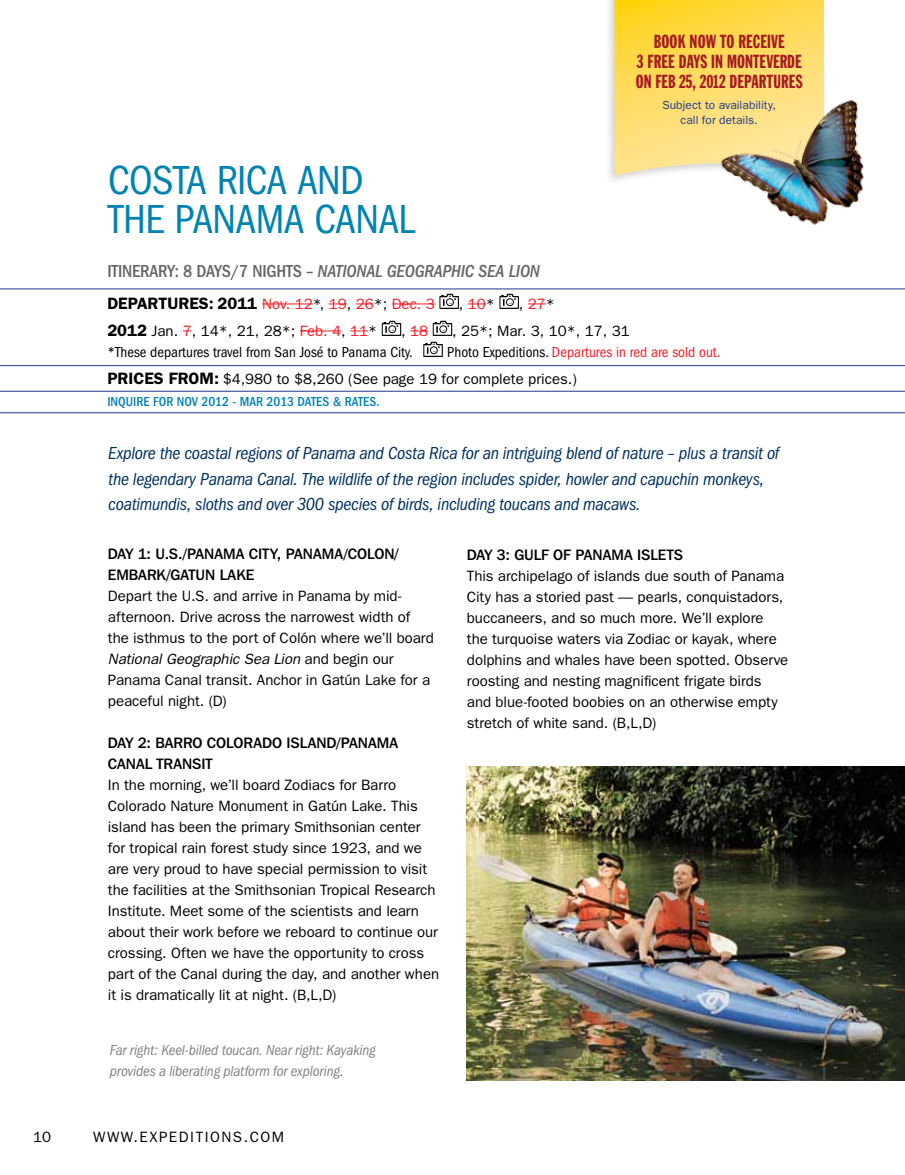
<style>
.page{position:relative;width:905px;height:1175px;background:#fff}
.page>*{position:absolute;margin:0;border:0;box-sizing:border-box;transform-origin:0 0}
.t1{font:condensed 42px "Franklin Gothic";letter-spacing:-.02em;color:#0083b2}
.t2{font:18.6px/20.2px "Franklin Gothic Extra Cond";letter-spacing:.01em;color:#a41d21;text-align:center}
.t3{font:italic condensed 18px/25.5px "Franklin Gothic";letter-spacing:-.015em;color:#003260}
.t4{font:italic 500 condensed 18px "Franklin Gothic";letter-spacing:-.01em;color:#656669}
.t5{font:600 16.5px "Franklin Gothic";color:#000}
.t6{font:15px/21px "Franklin Gothic";color:#000}
.t7{font:500 15px/21px "Franklin Gothic IT Cby BT";color:#000}
.t8{font:italic condensed 15px/21px "Franklin Gothic";letter-spacing:-.005em;color:#808285}
.t9{font:condensed 15px "Franklin Gothic";color:#000}
.t10{font:condensed 15px "Franklin Gothic";color:#ed1d24}
.t11{font:15px "Franklin Gothic";color:#ed1d24}
.t12{font:15px "Franklin Gothic";letter-spacing:.1em;color:#000}
.t13{font:500 condensed 13.5px "Franklin Gothic";color:#0083b2}
.t14{font:11.85px/15.1px "Franklin Gothic";letter-spacing:.005em;color:#1e398d;text-align:center}
.s1{font-style:normal}
.s2{font-weight:600;font-size:16.5px;color:#000}
.s3{color:#000}
.s4{color:#ed1d24}
.s5{font-weight:600;font-size:16.5px}
.s6{font-style:italic}
</style>
<div class="page">
<div style="left:604px;top:0;width:224px;height:186px;background:#000;opacity:.18"></div>
<svg style="left:614px;top:0;width:210px;height:176px;background:#fddb61"></svg>
<img style="left:704px;top:96px;width:160px;height:129px">
<hr style="left:0;top:289px;width:904px;height:1px;background:#1e398d">
<hr style="left:0;top:365px;width:904px;height:1px;background:#1e398d">
<hr style="left:0;top:391px;width:904px;height:1px;background:#1e398d">
<hr style="left:0;top:412px;width:904px;height:1px;background:#1e398d">
<hr style="left:262px;top:303px;width:51px;height:1px;background:#ed1d24">
<svg style="left:328px;top:303px;width:18px;height:1px"></svg>
<svg style="left:355px;top:303px;width:18px;height:1px"></svg>
<hr style="left:391px;top:303px;width:44px;height:1px;background:#ed1d24">
<svg style="left:439px;top:294px;width:20px;height:15px"></svg>
<svg style="left:468px;top:303px;width:18px;height:1px"></svg>
<svg style="left:499px;top:294px;width:20px;height:15px"></svg>
<svg style="left:528px;top:303px;width:18px;height:1px"></svg>
<hr style="left:300px;top:330px;width:41px;height:1px;background:#ed1d24">
<svg style="left:350px;top:330px;width:18px;height:1px"></svg>
<svg style="left:382px;top:321px;width:19px;height:15px"></svg>
<svg style="left:410px;top:321px;width:42px;height:15px"></svg>
<svg style="left:423px;top:342px;width:20px;height:15px"></svg>
<img style="left:466px;top:766px;width:438px;height:314px">
<h1 class="t1" style="left:108px;top:157px;width:41px">Costa</h1>
<h1 class="t1" style="left:217px;top:157px;width:103px">Rica and</h1>
<h1 class="t1" style="left:108px;top:196px;width:108px">the Panama</h1>
<h1 class="t1" style="left:314px;top:196px;width:42px">Canal</h1>
<p class="t2" style="left:636px;top:31px;width:168px">BOOK NOW TO RECEIVE<br>3 FREE DAYS IN MONTEVERDE<br>ON FEB 25, 2012 DEPARTURES</p>
<p class="t14" style="left:662px;top:97px;width:115px">Subject to availability, call for details.</p>
<p class="t4" style="left:107px;top:261px;width:432px"><span class="s1">ITINE RARY: 8 DAYS/7 NIG HTS –</span> NATIONAL GEOGRAPHIC SEA LION</p>
<p class="t5" style="left:107px;top:293px;width:11px">DEPART</p>
<p class="t11" style="left:167px;top:295px;width:269px"><span class="s2">UREs: 2011</span> Nov. 12<span class="s3">*,</span> 19<span class="s3">,</span> 26<span class="s3">*;</span> Dec. 3</p>
<p class="t6" style="left:459px;top:293px;width:37px">, <span class="s4">10</span>*</p>
<p class="t6" style="left:519px;top:293px;width:37px">, <span class="s4">27</span>*</p>
<p class="t6" style="left:107px;top:320px;width:271px"><span class="s5">2012</span> Jan. <span class="s4">7</span>, 14*, 21, 28*; <span class="s4">Feb. 4</span>, <span class="s4">11</span>*</p>
<p class="t11" style="left:401px;top:322px;width:28px"><span class="s3">,</span> 18</p>
<p class="t6" style="left:452px;top:320px;width:179px">, 25*; Mar. 3, 10*, 17, 31</p>
<p class="t9" style="left:107px;top:343px;width:307px">*These departures travel from San José to Panama City.</p>
<p class="t10" style="left:447px;top:343px;width:274px"><span class="s3">Photo Expeditions.</span> Departures in red are sold out.</p>
<p class="t5" style="left:107px;top:368px;width:11px">PRICES</p>
<p class="t5" style="left:169px;top:368px;width:11px">FRO</p>
<p class="t6" style="left:199px;top:368px;width:379px"><span class="s5">M:</span> $4,980 to $8,260 (See page 19 for complete prices.)</p>
<p class="t13" style="left:107px;top:394px;width:274px">INQUIRE FOR NOV 2012 - MAR 2013 DATES &amp; RATES.</p>
<p class="t3" style="left:108px;top:440px;width:672px">Explore the coastal regions of Panama and Costa Rica for an intriguing blend of nature – plus a transit of the legendary Panama Canal. The wildlife of the region includes spider, howler and capuchin monkeys, coatimundis, sloths and over 300 species of birds, including toucans and macaws.</p>
<p class="t7" style="left:108px;top:543px;width:292px">DAY 1: U.S./PANAMA CITY, PANAMA/COLON/<br>EMBARK/GATUN LAKE</p>
<p class="t6" style="left:108px;top:585px;width:327px">Depart the U.S. and arrive in Panama by mid&shy;afternoon. Drive across the narrowest width of the isthmus to the port of Colón where we’ll board <span class="s6">National Geographic Sea Lion</span> and begin our Panama Canal transit. Anchor in Gatún Lake for a peaceful night. (D)</p>
<p class="t7" style="left:108px;top:732px;width:292px">DAY 2: BARRO COLORADO IS LAND/PANAMA<br>CANAL TRANSIT</p>
<p class="t6" style="left:108px;top:774px;width:333px">In the morning, we’ll board Zodiacs for Barro Colorado Nature Monument in Gatún Lake. This island has been the primary Smithsonian center for tropical rain forest study since 1923, and we are very proud to have special permission to visit the facilities at the Smithsonian Tropical Research Institute. Meet some of the scientists and learn about their work before we reboard to continue our crossing. Often we have the opportunity to cross part of the Canal during the day, and another when it is dramatically lit at night. (B,L,D)</p>
<p class="t8" style="left:110px;top:1039px;width:267px">Far right: Keel-billed toucan. Near right: Kayaking provides a liberating platform for exploring.</p>
<p class="t6" style="left:33px;top:1126px;width:20px">10</p>
<p class="t12" style="left:93px;top:1128px;width:192px">WWW.EXPEDITIONS.COM</p>
<p class="t7" style="left:467px;top:544px;width:216px">DAY 3: GULF OF PANAMA IS LETS</p>
<p class="t6" style="left:467px;top:565px;width:323px">This archipelago of islands due south of Panama City has a storied past — pearls, conquistadors, buccaneers, and so much more. We’ll explore<br>the turquoise waters via Zodiac or kayak, where dolphins and whales have been spotted. Observe roosting and nesting magnificent frigate birds and blue-footed boobies on an otherwise empty stretch of white sand. (B,L,D)</p>
</div>
